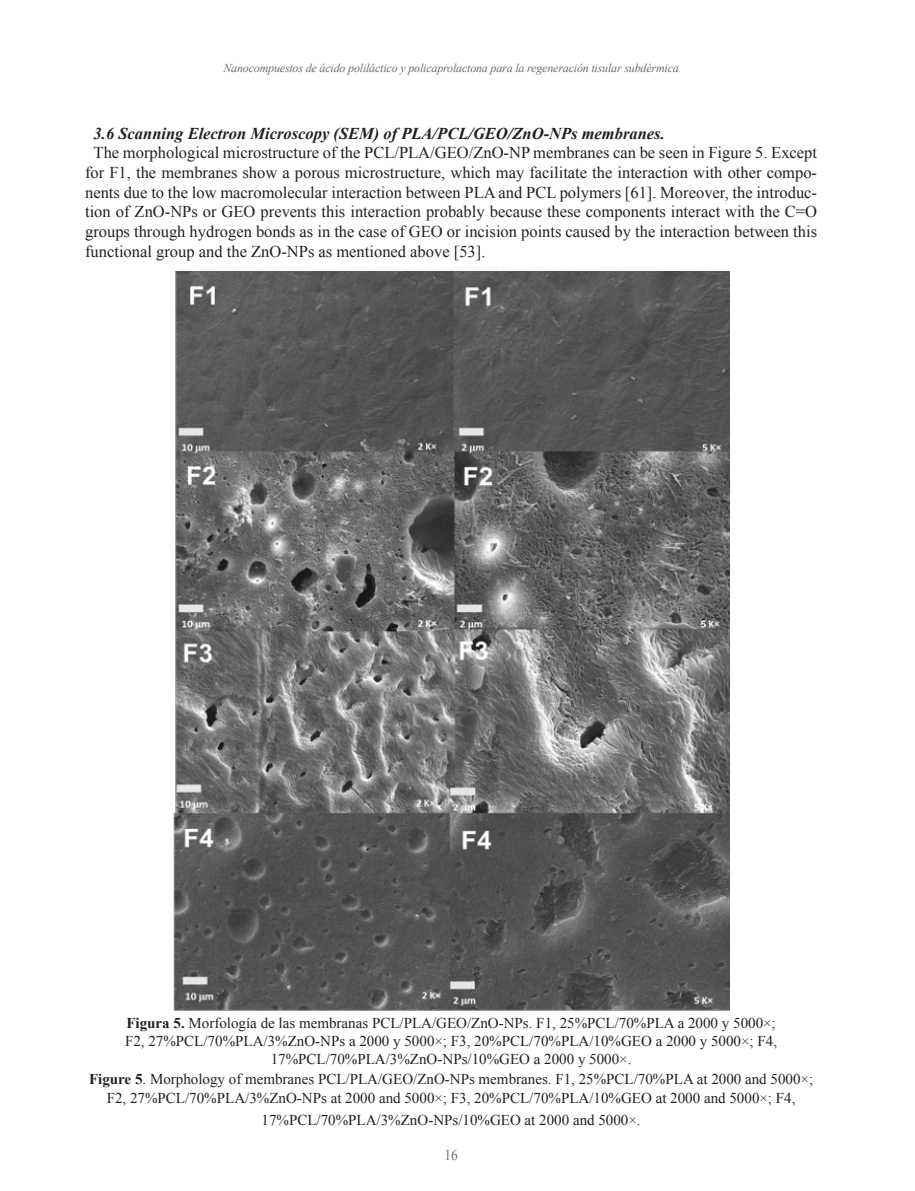
<style>
.page{position:relative;width:915px;height:1191px;background:#fff}
.page>*{position:absolute;margin:0;border:0;box-sizing:border-box;transform-origin:0 0}
.General{font:16.5px/19.6px "Times New Roman";color:#231f20;text-align:justify}
.General-2{font:italic 700 16.5px "Times New Roman";color:#231f20}
.t1{font:15px/18px "Times New Roman";color:#231f20;text-align:center}
.t2{font:15px "Times New Roman";color:#6c6d70;scale:.9 1}
.t3{font:italic 12px "Times New Roman";letter-spacing:-.015em;color:#6c6d70}
.s1{font-weight:700}
</style>
<div class="page">
<img style="left:173px;top:272px;width:555px;height:738px">
<p class="t3" style="left:223px;top:60px;width:457px">Nanocompuestos de ácido poliláctico y policaprolactona para la regeneración tisular subdérmica</p>
<p class="General-2" style="left:94px;top:122px;width:572px">3.6 Scanning Electron Microscopy (SEM) of PLA/PCL/GEO/ZnO-NPs membranes.</p>
<p class="General" style="left:85px;top:143px;width:733px;text-indent:9px">The morphological microstructure of the PCL/PLA/GEO/ZnO-NP membranes can be seen in Figure 5. Except for F1, the membranes show a porous microstructure, which may facilitate the interaction with other compo&shy;nents due to the low macromolecular interaction between PLA and PCL polymers [61]. Moreover, the introduc&shy;tion of ZnO-NPs or GEO prevents this interaction probably because these components interact with the C=O groups through hydrogen bonds as in the case of GEO or incision points caused by the interaction between this functional group and the ZnO-NPs as mentioned above [53].</p>
<p class="t1" style="left:125px;top:1013px;width:653px"><span class="s1">Figura 5.</span> Morfología de las membranas PCL/PLA/GEO/ZnO-NPs. F1, 25%PCL/70%PLA a 2000 y 5000×;<br>F2, 27%PCL/70%PLA/3%ZnO-NPs a 2000 y 5000×; F3, 20%PCL/70%PLA/10%GEO a 2000 y 5000×; F4,<br>17%PCL/70%PLA/3%ZnO-NPs/10%GEO a 2000 y 5000×.</p>
<p class="t1" style="left:89px;top:1068px;width:725px;line-height:19.6px"><span class="s1">Figure 5</span>. Morphology of membranes PCL/PLA/GEO/ZnO-NPs membranes. F1, 25%PCL/70%PLA at 2000 and 5000×;<br>F2, 27%PCL/70%PLA/3%ZnO-NPs at 2000 and 5000×; F3, 20%PCL/70%PLA/10%GEO at 2000 and 5000×; F4,</p>
<p class="t1" style="left:261px;top:1110px;width:380px">17%PCL/70%PLA/3%ZnO-NPs/10%GEO at 2000 and 5000×.</p>
<p class="t2" style="left:444px;top:1145px;width:16px">16</p>
</div>
